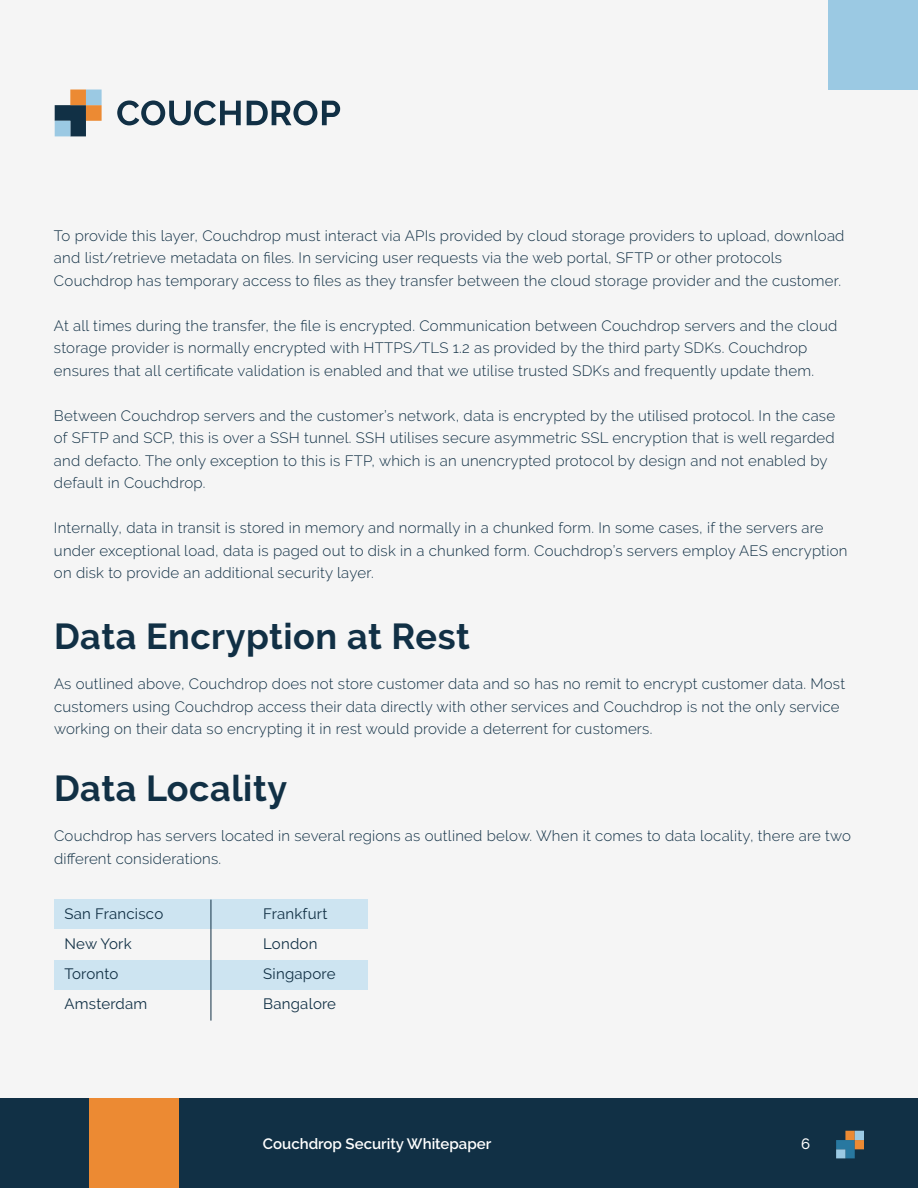
<style>
.page{position:relative;width:918px;height:1188px;background:#f5f5f5}
.page>*{position:absolute;margin:0;border:0;box-sizing:border-box;transform-origin:0 0}
.t1{font:700 36px "Raleway";letter-spacing:.015em;color:#113045}
.t2{font:300 15px/22.5px "Raleway";letter-spacing:.015em;color:#113045}
.t3{font:15px/30px "Raleway";letter-spacing:.015em;color:#113045}
.t4{font:600 15px "Raleway";color:#fff}
.t5{font:500 15px "Raleway";color:#fff}
</style>
<div class="page">
<div style="left:0;top:1098px;width:918px;height:90px;background:#113045"></div>
<div style="left:89px;top:1098px;width:89px;height:90px;background:#ec8a33"></div>
<svg style="left:836px;top:1131px;width:28px;height:27px"></svg>
<svg style="left:117px;top:100px;width:124px;height:25px"></svg>
<svg style="left:247px;top:100px;width:93px;height:25px"></svg>
<svg style="left:55px;top:90px;width:47px;height:46px"></svg>
<div style="left:829px;top:0;width:89px;height:90px;background:#9bc9e3"></div>
<div style="left:54px;top:900px;width:314px;height:30px;background:#cde4f1"></div>
<div style="left:54px;top:960px;width:314px;height:30px;background:#cde4f1"></div>
<hr style="left:211px;top:900px;width:1px;height:121px;background:#113045">
<p class="t2" style="left:54px;top:224px;width:792px">To provide this layer, Couchdrop must interact via APIs provided by cloud storage providers to upload, download and list/retrieve metadata on files. In servicing user requests via the web portal, SFTP or other protocols<br>Couchdrop has temporary access to files as they transfer between the cloud storage provider and the customer.</p>
<p class="t2" style="left:54px;top:314px;width:785px">At all times during the transfer, the file is encrypted. Communication between Couchdrop servers and the cloud storage provider is normally encrypted with HTTPS/TLS 1.2 as provided by the third party SDKs. Couchdrop ensures that all certificate validation is enabled and that we utilise trusted SDKs and frequently update them.</p>
<p class="t2" style="left:54px;top:404px;width:783px">Between Couchdrop servers and the customer’s network, data is encrypted by the utilised protocol. In the case of SFTP and SCP, this is over a SSH tunnel. SSH utilises secure asymmetric SSL encryption that is well regarded and defacto. The only exception to this is FTP, which is an unencrypted protocol by design and not enabled by default in Couchdrop.</p>
<p class="t2" style="left:54px;top:517px;width:795px">Internally, data in transit is stored in memory and normally in a chunked form. In some cases, if the servers are under exceptional load, data is paged out to disk in a chunked form. Couchdrop’s servers employ AES encryption on disk to provide an additional security layer.</p>
<h1 class="t1" style="left:54px;top:616px;width:417px">Data Encryption at Rest</h1>
<p class="t2" style="left:54px;top:672px;width:793px">As outlined above, Couchdrop does not store customer data and so has no remit to encrypt customer data. Most customers using Couchdrop access their data directly with other services and Couchdrop is not the only service working on their data so encrypting it in rest would provide a deterrent for customers.</p>
<h1 class="t1" style="left:54px;top:768px;width:235px">Data Locality</h1>
<p class="t2" style="left:54px;top:825px;width:799px">Couchdrop has servers located in several regions as outlined below. When it comes to data locality, there are two different considerations.</p>
<p class="t3" style="left:64px;top:899px;width:100px">San Francisco<br>New York<br>Toronto<br>Amsterdam</p>
<p class="t3" style="left:263px;top:899px;width:74px">Frankfurt<br>London<br>Singapore<br>Bangalore</p>
<p class="t4" style="left:263px;top:1135px;width:230px">Couchdrop Security Whitepaper</p>
<p class="t5" style="left:801px;top:1135px;width:11px">6</p>
</div>
